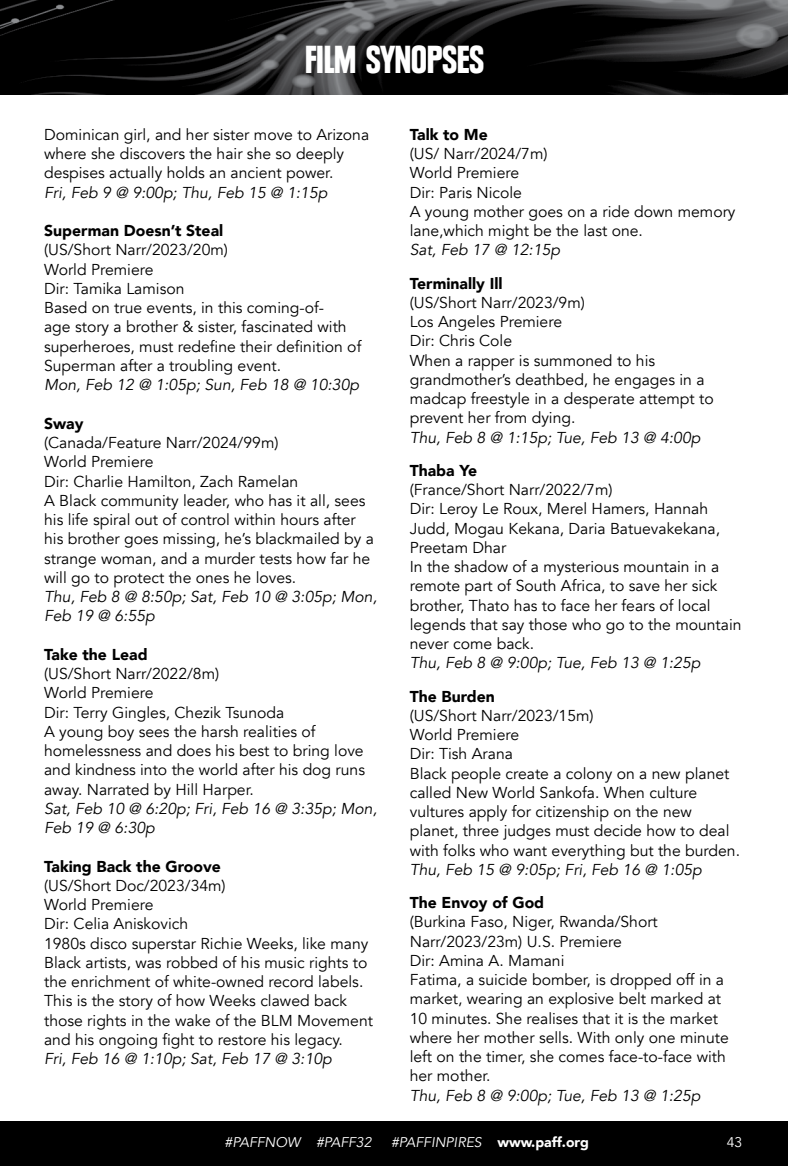
<style>
.page{position:relative;width:788px;height:1166px;background:#fff}
.page>*{position:absolute;margin:0;border:0;box-sizing:border-box;transform-origin:0 0}
.t1{font:900 condensed 38.5px "Plak";letter-spacing:-.01em;color:#fff}
.t2{font:15.75px/19.2px "Avenir";color:#000}
.t3{font:italic 15.75px/19.2px "Avenir";color:#000}
.t4{font:900 15.75px "Avenir";color:#000}
.t5{font:italic 14px "Avenir";color:#fff}
.t6{font:14px "Avenir";color:#fff}
.s1{font-weight:900;font-style:normal}
</style>
<div class="page">
<div style="left:0;top:1121px;width:788px;height:45px;background:#000"></div>
<img style="left:0;top:0;width:788px;height:94px">
<h1 class="t1" style="left:305px;top:37px;width:180px">FILM SYNOPSES</h1>
<p class="t2" style="left:44px;top:125px;width:326px">Dominican girl, and her sister move to Arizona where she discovers the hair she so deeply despises actually holds an ancient power.</p>
<p class="t3" style="left:44px;top:183px;width:285px">Fri, Feb 9 @ 9:00p; Thu, Feb 15 @ 1:15p</p>
<p class="t4" style="left:44px;top:217px;width:181px">Superman Doesn’t Steal</p>
<p class="t2" style="left:44px;top:241px;width:319px">(US/Short Narr/2023/20m)<br>World Premiere<br>Dir: Tamika Lamison<br>Based on true events, in this coming-of-<br>age story a brother &amp; sister, fascinated with superheroes, must redefine their definition of<br>Superman after a troubling event.</p>
<p class="t3" style="left:44px;top:375px;width:316px">Mon, Feb 12 @ 1:05p; Sun, Feb 18 @ 10:30p</p>
<p class="t4" style="left:44px;top:410px;width:41px">Sway</p>
<p class="t2" style="left:44px;top:433px;width:331px">(Canada/Feature Narr/2024/99m)<br>World Premiere<br>Dir: Charlie Hamilton, Zach Ramelan<br>A Black community leader, who has it all, sees his life spiral out of control within hours after his brother goes missing, he’s blackmailed by a strange woman, and a murder tests how far he will go to protect the ones he loves.</p>
<p class="t3" style="left:44px;top:587px;width:334px">Thu, Feb 8 @ 8:50p; Sat, Feb 10 @ 3:05p; Mon,<br>Feb 19 @ 6:55p</p>
<p class="t4" style="left:44px;top:641px;width:105px">Take the Lead</p>
<p class="t2" style="left:44px;top:664px;width:322px">(US/Short Narr/2022/8m)<br>World Premiere<br>Dir: Terry Gingles, Chezik Tsunoda<br>A young boy sees the harsh realities of homelessness and does his best to bring love and kindness into the world after his dog runs away. Narrated by Hill Harper.</p>
<p class="t3" style="left:44px;top:799px;width:334px">Sat, Feb 10 @ 6:20p; Fri, Feb 16 @ 3:35p; Mon,<br>Feb 19 @ 6:30p</p>
<p class="t4" style="left:44px;top:852px;width:178px">Taking Back the Groove</p>
<p class="t2" style="left:44px;top:876px;width:330px">(US/Short Doc/2023/34m)<br>World Premiere<br>Dir: Celia Aniskovich<br>1980s disco superstar Richie Weeks, like many Black artists, was robbed of his music rights to the enrichment of white-owned record labels.<br>This is the story of how Weeks clawed back those rights in the wake of the BLM Movement and his ongoing fight to restore his legacy.</p>
<p class="t3" style="left:44px;top:1049px;width:289px">Fri, Feb 16 @ 1:10p; Sat, Feb 17 @ 3:10p</p>
<p class="t4" style="left:410px;top:121px;width:80px">Talk to Me</p>
<p class="t2" style="left:410px;top:144px;width:327px">(US/ Narr/2024/7m)<br>World Premiere<br>Dir: Paris Nicole<br>A young mother goes on a ride down memory lane,which might be the last one.</p>
<p class="t3" style="left:410px;top:240px;width:152px">Sat, Feb 17 @ 12:15p</p>
<p class="t4" style="left:410px;top:269px;width:94px">Terminally Ill</p>
<p class="t2" style="left:410px;top:293px;width:305px">(US/Short Narr/2023/9m)<br>Los Angeles Premiere<br>Dir: Chris Cole<br>When a rapper is summoned to his grandmother’s deathbed, he engages in a madcap freestyle in a desperate attempt to prevent her from dying.</p>
<p class="t3" style="left:410px;top:428px;width:292px">Thu, Feb 8 @ 1:15p; Tue, Feb 13 @ 4:00p</p>
<p class="t4" style="left:410px;top:457px;width:69px">Thaba Ye</p>
<p class="t2" style="left:410px;top:480px;width:333px">(France/Short Narr/2022/7m)<br>Dir: Leroy Le Roux, Merel Hamers, Hannah Judd, Mogau Kekana, Daria Batuevakekana, Preetam Dhar<br>In the shadow of a mysterious mountain in a remote part of South Africa, to save her sick brother, Thato has to face her fears of local legends that say those who go to the mountain never come back.</p>
<p class="t3" style="left:410px;top:653px;width:292px">Thu, Feb 8 @ 9:00p; Tue, Feb 13 @ 1:25p</p>
<p class="t4" style="left:410px;top:682px;width:87px">The Burden</p>
<p class="t2" style="left:410px;top:706px;width:332px">(US/Short Narr/2023/15m)<br>World Premiere<br>Dir: Tish Arana<br>Black people create a colony on a new planet called New World Sankofa. When culture vultures apply for citizenship on the new planet, three judges must decide how to deal with folks who want everything but the burden.</p>
<p class="t3" style="left:410px;top:860px;width:293px">Thu, Feb 15 @ 9:05p; Fri, Feb 16 @ 1:05p</p>
<p class="t4" style="left:410px;top:889px;width:136px">The Envoy of God</p>
<p class="t2" style="left:410px;top:912px;width:320px">(Burkina Faso, Niger, Rwanda/Short Narr/2023/23m) U.S. Premiere<br>Dir: Amina A. Mamani<br>Fatima, a suicide bomber, is dropped off in a market, wearing an explosive belt marked at 10 minutes. She realises that it is the market where her mother sells. With only one minute left on the timer, she comes face-to-face with her mother.</p>
<p class="t3" style="left:410px;top:1086px;width:292px">Thu, Feb 8 @ 9:00p; Tue, Feb 13 @ 1:25p</p>
<p class="t5" style="left:225px;top:1133px;width:148px">#PAFFNOW #PAFF32</p>
<p class="t5" style="left:391px;top:1133px;width:199px">#PAFFINPIRES <span class="s1">www.paff.org</span></p>
<p class="t6" style="left:726px;top:1133px;width:17px">43</p>
</div>
